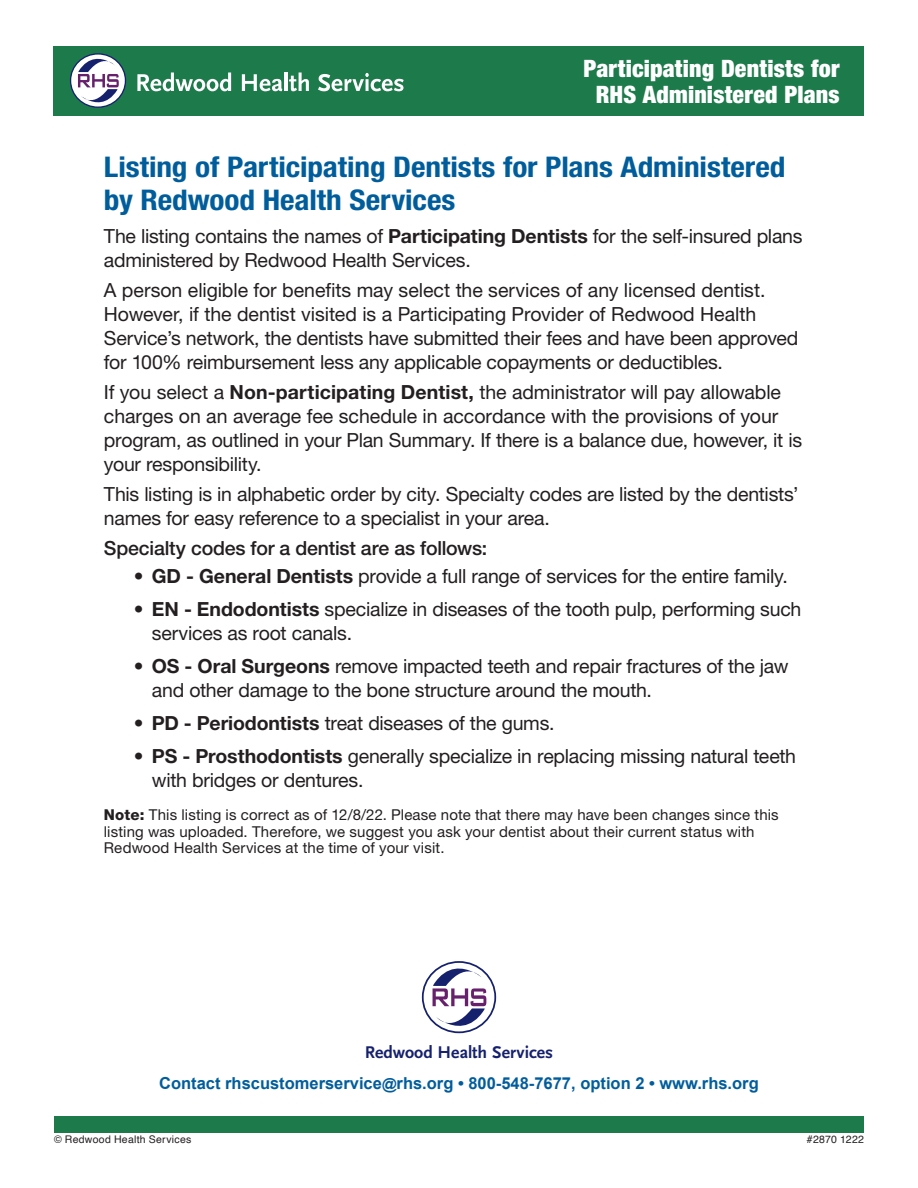
<style>
.page{position:relative;width:918px;height:1188px;background:#fff}
.page>*{position:absolute;margin:0;border:0;box-sizing:border-box;transform-origin:0 0}
.Blue_hder_new{font:700 condensed 28.5px/33px "Helvetica Neue LT Std";letter-spacing:-.005em;color:#005d9c;scale:1.1 1}
.t1{font:800 condensed 24px/25.5px "Helvetica Neue LT Std";letter-spacing:.01em;color:#fff;text-align:right}
.Blue_hder_new_copy{font:900 condensed 24px/25.5px "Helvetica Neue LT Std";letter-spacing:.01em;color:#fff;text-align:center}
.Paragraph_Fl_Lft{font:19.5px/24px "Helvetica Neue LT Std";letter-spacing:-.01em;color:#231f20}
.Paragraph_Fl_Lft-2{font:500 19.5px "Helvetica Neue LT Std";letter-spacing:-.01em;color:#231f20}
.t2{font:700 17.7px "Scala Sans Lining";letter-spacing:-.005em;color:#16216e}
.t3{font:700 16.5px "Arial";color:#005d9c}
.Paragraph_Fl_Lft-3{font:15px/16.5px "Helvetica Neue LT Std";letter-spacing:.01em;color:#231f20}
.t4{font:10.5px "Helvetica";letter-spacing:.03em;color:#231f20}
.s1{font-weight:700}
.s2{font-weight:800}
.s3{font-size:15px}
</style>
<div class="page">
<div style="left:54px;top:1116px;width:810px;height:16px;background:#1d7a4b"></div>
<div style="left:54px;top:46px;width:810px;height:69px;background:#1d7a4b"></div>
<div style="left:71px;top:54px;width:54px;height:53px;background:#fff;border-radius:50%"></div>
<div style="left:70px;top:53px;width:56px;height:55px;border:1px solid #16216e;border-radius:50%"></div>
<svg style="left:78px;top:55px;width:42px;height:51px"></svg>
<svg style="left:137px;top:73px;width:95px;height:18px"></svg>
<svg style="left:242px;top:74px;width:41px;height:17px"></svg>
<hr style="left:284px;top:73px;width:4px;height:18px;background:#fff">
<svg style="left:289px;top:73px;width:20px;height:18px"></svg>
<svg style="left:318px;top:73px;width:86px;height:18px"></svg>
<svg style="left:423px;top:962px;width:72px;height:70px"></svg>
<div style="left:422px;top:961px;width:74px;height:72px;border:2px solid #16216e;border-radius:50%"></div>
<svg style="left:433px;top:964px;width:53px;height:66px"></svg>
<p class="t1" style="left:527px;top:56px;width:324px">Redwood Health Services<br>In-Network Dental Provider Li t</p>
<p class="Blue_hder_new_copy" style="left:584px;top:56px;width:258px">Participating Dentists for<br>RHS Administered Plans</p>
<p class="Blue_hder_new" style="left:104px;top:150px;width:621px">Listing of Participating Dentists for Plans Administered by Redwood Health Services</p>
<p class="Paragraph_Fl_Lft" style="left:104px;top:224px;width:700px">The listing contains the names of <span class="s1">Participating Dentists</span> for the self-insured plans administered by Redwood Health Services.</p>
<p class="Paragraph_Fl_Lft" style="left:104px;top:278px;width:696px">A person eligible for benefits may select the services of any licensed dentist.<br>However, if the dentist visited is a Participating Provider of Redwood Health Service’s network, the dentists have submitted their fees and have been approved for 100% reimbursement less any applicable copayments or deductibles.</p>
<p class="Paragraph_Fl_Lft" style="left:104px;top:380px;width:700px">If you select a <span class="s1">Non-participating Dentist,</span> the administrator will pay allowable charges on an average fee schedule in accordance with the provisions of your program, as outlined in your Plan Summary. If there is a balance due, however, it is your responsibility.</p>
<p class="Paragraph_Fl_Lft" style="left:104px;top:482px;width:696px">This listing is in alphabetic order by city. Specialty codes are listed by the dentists’ names for easy reference to a specialist in your area.</p>
<p class="Paragraph_Fl_Lft-2" style="left:104px;top:536px;width:385px">Specialty codes for a dentist are as follows:</p>
<p class="Paragraph_Fl_Lft" style="left:134px;top:564px;width:655px"><span class="s1">• GD - General Dentists</span> provide a full range of services for the entire family.</p>
<p class="Paragraph_Fl_Lft" style="left:152px;top:597px;width:651px;text-indent:-18px"><span class="s1">• EN - Endodontists</span> specialize in diseases of the tooth pulp, performing such services as root canals.</p>
<p class="Paragraph_Fl_Lft" style="left:152px;top:654px;width:638px;text-indent:-18px"><span class="s1">• OS - Oral Surgeons</span> remove impacted teeth and repair fractures of the jaw and other damage to the bone structure around the mouth.</p>
<p class="Paragraph_Fl_Lft" style="left:134px;top:711px;width:422px"><span class="s1">• PD - Periodontists</span> treat diseases of the gums.</p>
<p class="Paragraph_Fl_Lft" style="left:152px;top:744px;width:646px;text-indent:-18px"><span class="s1">• PS - Prosthodontists</span> generally specialize in replacing missing natural teeth with bridges or dentures.</p>
<p class="Paragraph_Fl_Lft-3" style="left:104px;top:807px;width:676px"><span class="s2">Note:</span> This listing is correct as of 12/8/22. Please note that there may have been changes since this listing was uploaded. Therefore, we suggest you ask your dentist about their current status with<br>Redwood Health Services at the time of your visit.</p>
<p class="t2" style="left:365px;top:1042px;width:190px">Redwood Health Services</p>
<p class="t3" style="left:159px;top:1072px;width:601px">Contact rhscustomerservice<span class="s3">@</span>rhs.org • 800-548-7677, option 2 • www.rhs.org</p>
<p class="t4" style="left:54px;top:1131px;width:139px">© Redwood Health Services</p>
<p class="t4" style="left:807px;top:1131px;width:59px">#2870 1222</p>
</div>
